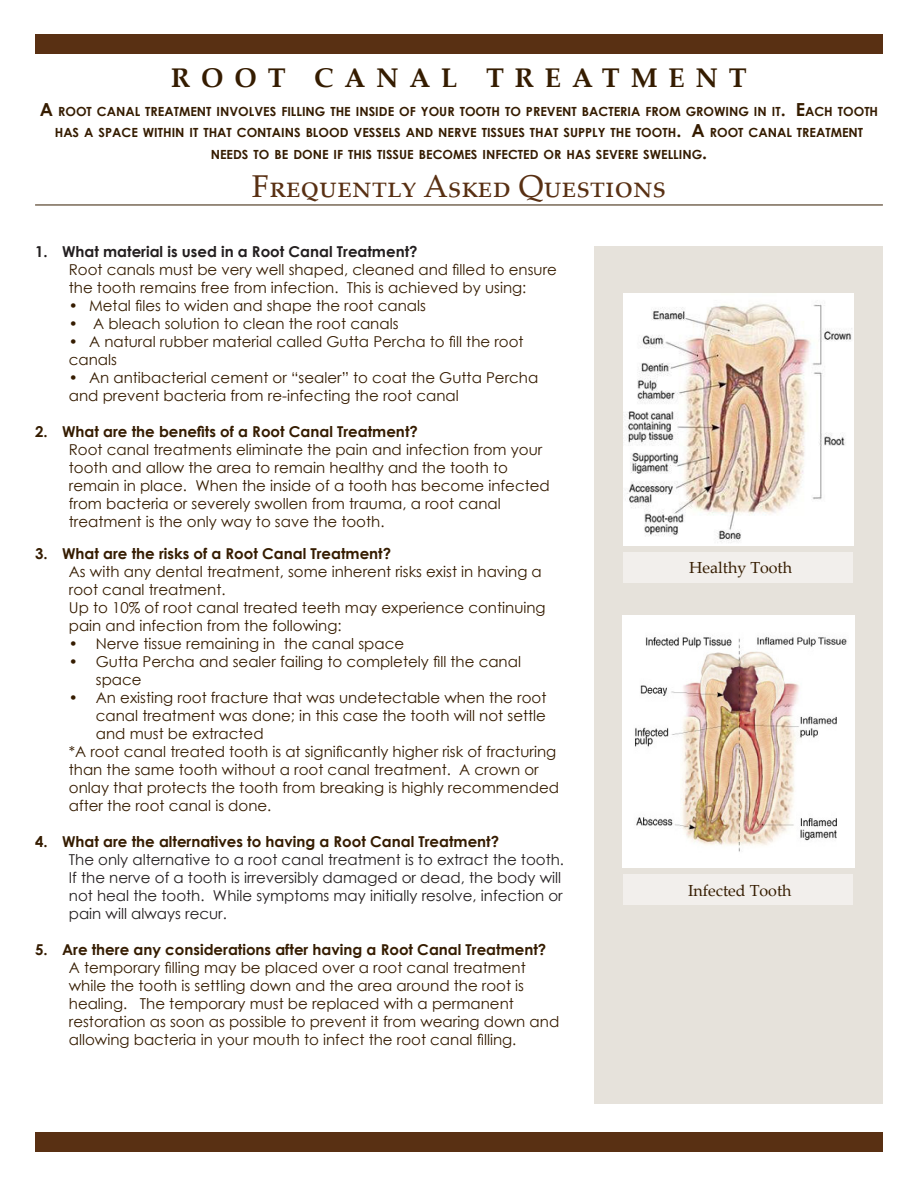
<style>
.page{position:relative;width:918px;height:1188px;background:#fff}
.page>*{position:absolute;margin:0;border:0;box-sizing:border-box;transform-origin:0 0}
.Paragraph_Style_3{font:31.5px "Palatino Linotype";color:#593013}
.t1{font:700 27px "Palatino Linotype";letter-spacing:.4em;color:#351c00}
.t2{font:16.05px "Palatino Linotype";color:#351c00}
.t3{font:15px/18px "Century Gothic";color:#351c00}
.t4{font:15px/18px "Century Gothic";color:#231f20}
.t5{font:700 15px "Century Gothic";color:#351c00}
.t6{font:700 15px "Century Gothic";color:#231f20}
.t7{font:700 12.6px/21.6px "Century Gothic";color:#351c00;text-align:center}
.s1{font-size:18px}
</style>
<div class="page">
<div style="left:35px;top:1133px;width:848px;height:19px;background:#593013"></div>
<div style="left:35px;top:34px;width:848px;height:20px;background:#593013"></div>
<div style="left:594px;top:246px;width:289px;height:858px;background:#e6e2db"></div>
<img style="left:623px;top:616px;width:231px;height:252px">
<img style="left:624px;top:294px;width:229px;height:252px">
<hr style="left:35px;top:205px;width:848px;height:1px;background:#351c00">
<div style="left:624px;top:552px;width:229px;height:31px;background:#f2efec"></div>
<div style="left:623px;top:874px;width:229px;height:31px;background:#f2efec"></div>
<p class="t1" style="left:171px;top:59px;width:577px">ROOT CANAL TREATMENT</p>
<p class="t7" style="left:40px;top:100px;width:840px"><span class="s1">A</span> ROOT CANAL TREATMENT INVOLVES FILLING THE INSIDE OF YOUR TOOTH TO PREVENT BACTERIA FROM GROWING IN IT<span class="s1">. E</span>ACH TOOTH<br>HAS A SPACE WITHIN IT THAT CONTAINS BLOOD VESSELS AND NERVE TISSUES THAT SUPPLY THE TOOTH<span class="s1">. A</span> ROOT CANAL TREATMENT<br>NEEDS TO BE DONE IF THIS TISSUE BECOMES INFECTED OR HAS SEVERE SWELLING<span class="s1">.</span></p>
<p class="Paragraph_Style_3" style="left:252px;top:164px;width:416px">Frequently Asked Questions</p>
<p class="t6" style="left:35px;top:241px;width:384px">1. What material is used in a Root Canal Treatment?</p>
<p class="t3" style="left:69px;top:261px;width:490px">Root canals must be very well shaped, cleaned and filled to ensure the tooth remains free from infection. This is achieved by using:</p>
<p class="t3" style="left:69px;top:297px;width:359px">• Metal files to widen and shape the root canals</p>
<p class="t3" style="left:69px;top:315px;width:331px">• A bleach solution to clean the root canals</p>
<p class="t3" style="left:69px;top:333px;width:456px">• A natural rubber material called Gutta Percha to fill the root canals</p>
<p class="t3" style="left:69px;top:369px;width:471px">• An antibacterial cement or “sealer” to coat the Gutta Percha and prevent bacteria from re-infecting the root canal</p>
<p class="t5" style="left:35px;top:421px;width:384px">2. What are the benefits of a Root Canal Treatment?</p>
<p class="t3" style="left:69px;top:441px;width:482px">Root canal treatments eliminate the pain and infection from your tooth and allow the area to remain healthy and the tooth to remain in place. When the inside of a tooth has become infected from bacteria or severely swollen from trauma, a root canal treatment is the only way to save the tooth.</p>
<p class="t5" style="left:35px;top:542px;width:358px">3. What are the risks of a Root Canal Treatment?</p>
<p class="t3" style="left:69px;top:562px;width:475px">As with any dental treatment, some inherent risks exist in having a root canal treatment.</p>
<p class="t3" style="left:69px;top:598px;width:478px">Up to 10% of root canal treated teeth may experience continuing pain and infection from the following:</p>
<p class="t3" style="left:69px;top:634px;width:337px">• Nerve tissue remaining in the canal space</p>
<p class="t3" style="left:96px;top:652px;width:427px;text-indent:-27px">• Gutta Percha and sealer failing to completely fill the canal space</p>
<p class="t3" style="left:96px;top:688px;width:452px;text-align:justify;text-indent:-27px">• An existing root fracture that was undetectable when the root canal treatment was done; in this case the tooth will not settle and must be extracted</p>
<p class="t3" style="left:69px;top:742px;width:492px">*A root canal treated tooth is at significantly higher risk of fracturing than the same tooth without a root canal treatment. A crown or onlay that protects the tooth from breaking is highly recommended after the root canal is done.</p>
<p class="t5" style="left:35px;top:830px;width:466px">4. What are the alternatives to having a Root Canal Treatment?</p>
<p class="t4" style="left:69px;top:850px;width:497px">The only alternative to a root canal treatment is to extract the tooth.<br>If the nerve of a tooth is irreversibly damaged or dead, the body will not heal the tooth. While symptoms may initially resolve, infection or pain will always recur.</p>
<p class="t5" style="left:35px;top:938px;width:513px">5. Are there any considerations after having a Root Canal Treatment?</p>
<p class="t3" style="left:69px;top:958px;width:492px">A temporary filling may be placed over a root canal treatment while the tooth is settling down and the area around the root is healing. The temporary must be replaced with a permanent restoration as soon as possible to prevent it from wearing down and allowing bacteria in your mouth to infect the root canal filling.</p>
<p class="t2" style="left:689px;top:556px;width:105px">Healthy Tooth</p>
<p class="t2" style="left:688px;top:879px;width:105px">Infected Tooth</p>
</div>
